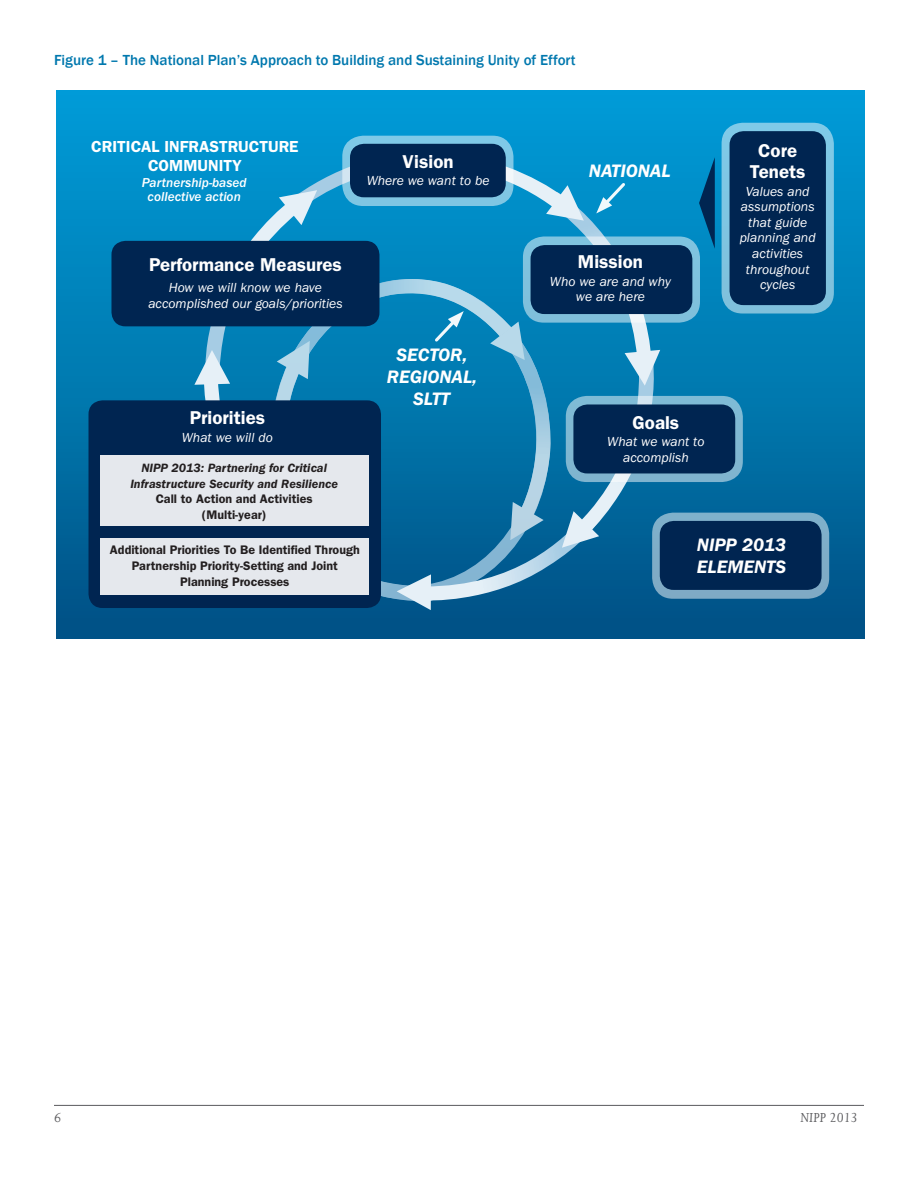
<style>
.page{position:relative;width:918px;height:1188px;background:#fff}
.page>*{position:absolute;margin:0;border:0;box-sizing:border-box;transform-origin:0 0}
.t1{font:600 18.75px/20.2px "ITC Franklin Gothic Std";color:#fff;text-align:center}
.t2{font:italic 600 18.75px/22.4px "ITC Franklin Gothic Std";color:#fff;text-align:center}
.t3{font:600 16.05px/19.2px "ITC Franklin Gothic Std";color:#fff;text-align:center}
.Figure_Title{font:500 15px "Franklin Gothic";color:#0078ae}
.t4{font:italic 15px "Joanna MT Std";color:#5a5a5d}
.t5{font:italic 13.65px/15.6px "ITC Franklin Gothic Std";color:#fff;text-align:center}
.t6{font:13.35px/13.4px "ITC Franklin Gothic Std Med It";color:#fff;text-align:center}
.t7{font:italic 600 12.45px/15.6px "ITC Franklin Gothic Std";color:#231f20;text-align:center}
.t8{font:600 12.45px/15.6px "ITC Franklin Gothic Std";color:#231f20;text-align:center}
.s1{font-style:normal}
</style>
<div class="page">
<hr style="left:54px;top:1105px;width:810px;height:1px;background:#5a5a5d">
<div style="left:56px;top:91px;width:808px;height:548px;background:linear-gradient(to bottom,#009eda,#005386)"></div>
<svg style="left:722px;top:123px;width:112px;height:191px;background:#7ac0dd"></svg>
<div style="left:89px;top:400px;width:292px;height:208px;background:#002551;border-radius:14px"></div>
<div style="left:342px;top:136px;width:171px;height:70px;background:linear-gradient(to right,#7fc9e7,#7fc9e7);border-radius:21px"></div>
<svg style="left:523px;top:236px;width:177px;height:87px"></svg>
<div style="left:531px;top:245px;width:161px;height:69px;background:#002551;border-radius:14px"></div>
<div style="left:566px;top:396px;width:177px;height:86px;background:linear-gradient(to bottom,#80bcd7,#7db1cc);border-radius:21px"></div>
<div style="left:573px;top:404px;width:162px;height:69px;background:#002551;border-radius:14px"></div>
<div style="left:111px;top:241px;width:268px;height:85px;background:#002551;border-radius:14px"></div>
<div style="left:101px;top:455px;width:268px;height:71px;background:#e5e8ed"></div>
<div style="left:101px;top:539px;width:268px;height:56px;background:#e5e8ed"></div>
<div style="left:652px;top:513px;width:177px;height:86px;background:#7faac5;border-radius:21px"></div>
<div style="left:660px;top:521px;width:162px;height:69px;background:#002551;border-radius:14px"></div>
<div style="left:730px;top:131px;width:96px;height:174px;background:#002551;border-radius:14px"></div>
<svg style="left:699px;top:157px;width:16px;height:92px"></svg>
<svg style="left:194px;top:144px;width:466px;height:466px"></svg>
<p class="Figure_Title" style="left:54px;top:50px;width:523px">Figure 1 – The National Plan’s Approach to Building and Sustaining Unity of Effort</p>
<p class="t3" style="left:91px;top:136px;width:209px">CRITICAL INFRASTRUCTURE<br>COMMUNITY</p>
<p class="t6" style="left:142px;top:177px;width:106px">Partnership-based collective action</p>
<p class="t1" style="left:403px;top:151px;width:52px">Vision</p>
<p class="t5" style="left:367px;top:173px;width:124px">Where we want to be</p>
<p class="t2" style="left:589px;top:160px;width:83px">NATIONAL</p>
<p class="t1" style="left:149px;top:254px;width:194px">Performance Measures</p>
<p class="t5" style="left:148px;top:280px;width:196px">How we will know we have accomplished our goals/priorities</p>
<p class="t2" style="left:387px;top:343px;width:92px">SECTOR,<br>REGIONAL,<br>SLTT</p>
<p class="t1" style="left:578px;top:251px;width:66px">Mission</p>
<p class="t5" style="left:550px;top:274px;width:122px">Who we are and why we are here</p>
<p class="t1" style="left:750px;top:141px;width:57px">Core<br>Tenets</p>
<p class="t5" style="left:740px;top:184px;width:78px">Values and assumptions that guide planning and activities throughout cycles</p>
<p class="t1" style="left:190px;top:407px;width:77px">Priorities</p>
<p class="t5" style="left:182px;top:430px;width:93px">What we will do</p>
<p class="t7" style="left:130px;top:460px;width:209px">NIPP 2013: Partnering for Critical<br>Infrastructure Security and Resilience<br><span class="s1">Call to Action and Activities (Multi-year)</span></p>
<p class="t8" style="left:110px;top:542px;width:251px">Additional Priorities To Be Identified Through<br>Partnership Priority-Setting and Joint<br>Planning Processes</p>
<p class="t1" style="left:633px;top:412px;width:48px">Goals</p>
<p class="t5" style="left:607px;top:434px;width:99px">What we want to accomplish</p>
<p class="t2" style="left:697px;top:534px;width:91px;line-height:21.8px;text-align:left">NIPP 2013<br>ELEMENTS</p>
<p class="t4" style="left:54px;top:1109px;width:9px">6</p>
<p class="t4" style="left:800px;top:1109px;width:59px">NIPP 2013</p>
</div>
